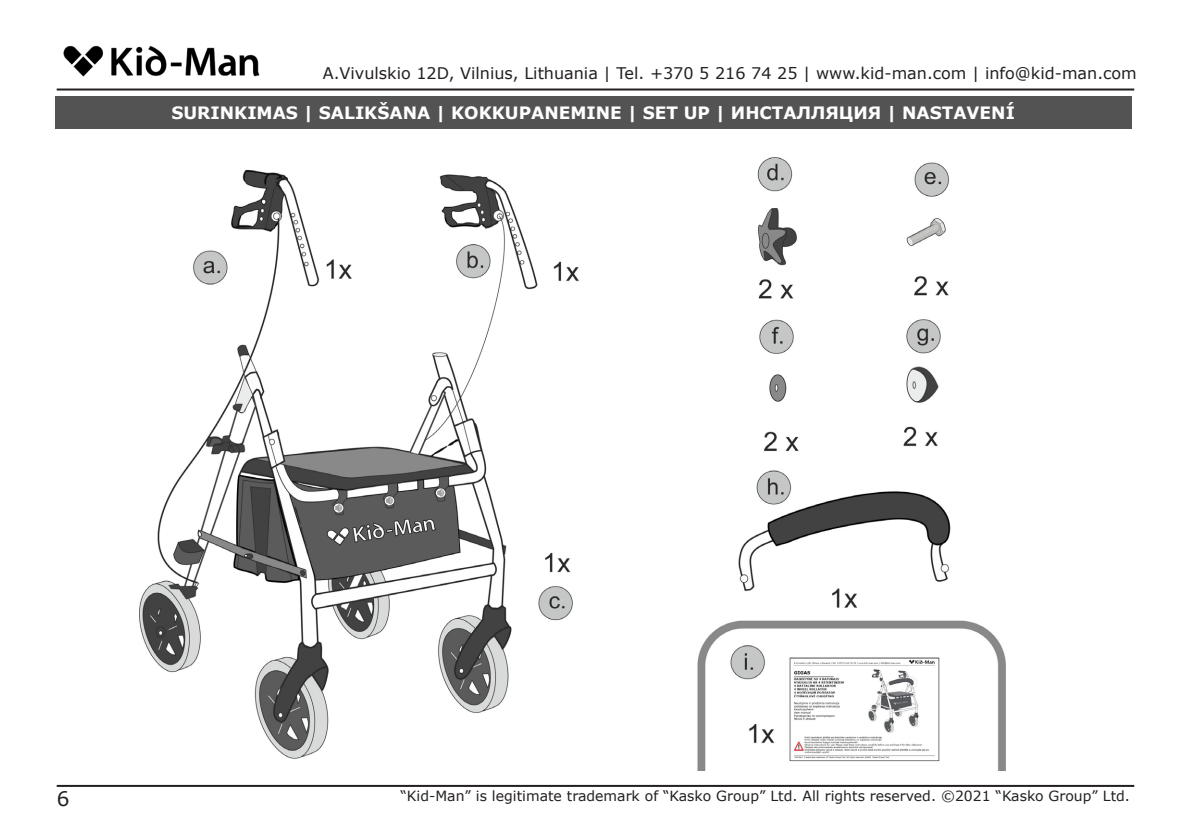
<style>
.page{position:relative;width:1191px;height:840px;background:#fff}
.page>*{position:absolute;margin:0;border:0;box-sizing:border-box;transform-origin:0 0}
.t1{font:20px "Verdana";color:#231f20}
.pavadinimai{font:700 17px "Verdana";color:#fff}
.t2{font:16px "Verdana";color:#231f20}
.t3{font:14px "Verdana";color:#231f20}
</style>
<div class="page">
<hr style="left:57px;top:88px;width:1077px;height:2px;background:#231f20">
<img style="left:63px;top:45px;width:197px;height:32px">
<hr style="left:57px;top:784px;width:1077px;height:2px;background:#231f20">
<img style="left:140px;top:157px;width:865px;height:612px">
<div style="left:55px;top:96px;width:1076px;height:33px;background:#535353"></div>
<p class="t2" style="left:323px;top:62px;width:815px">A.Vivulskio 12D, Vilnius, Lithuania | Tel. +370 5 216 74 25 | www.kid-man.com | info@kid-man.com</p>
<p class="pavadinimai" style="left:171px;top:101px;width:845px">SURINKIMAS | SALIKŠANA | KOKKUPANEMINE | SET UP | ИНСТАЛЛЯЦИЯ | NASTAVENÍ</p>
<h1 class="t1" style="left:57px;top:784px;width:14px">6</h1>
<p class="t3" style="left:400px;top:785px;width:731px">“Kid-Man” is legitimate trademark of “Kasko Group” Ltd. All rights reserved. ©2021 “Kasko Group” Ltd.</p>
</div>
